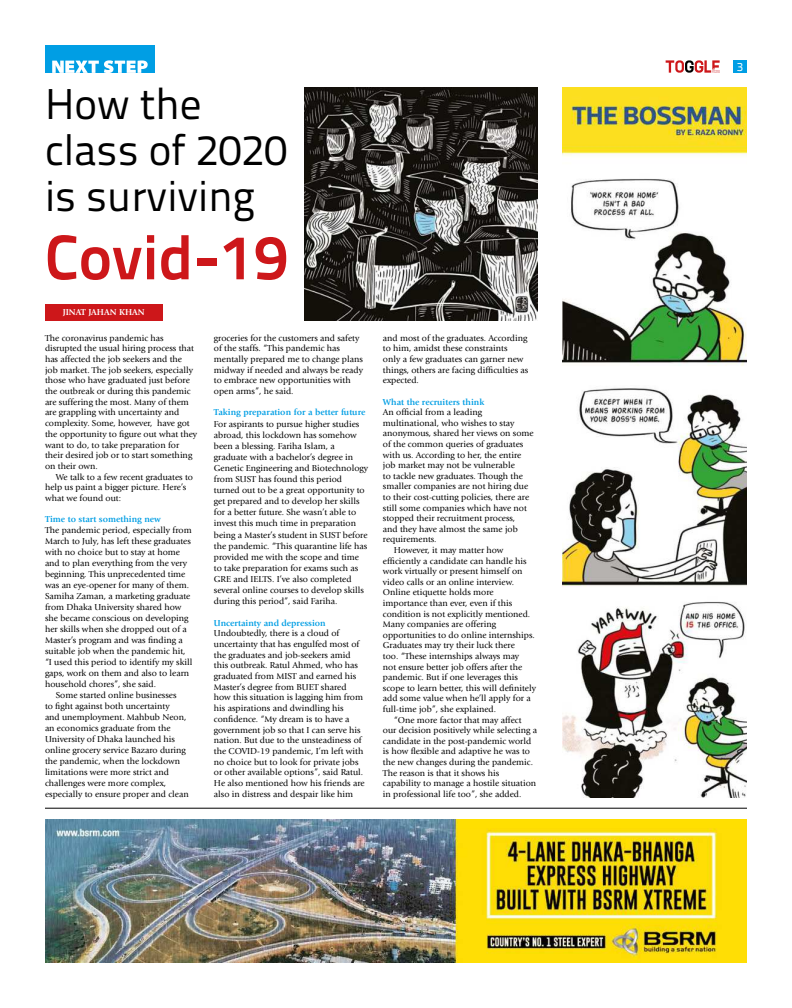
<style>
.page{position:relative;width:792px;height:1008px;background:#fff}
.page>*{position:absolute;margin:0;border:0;box-sizing:border-box;transform-origin:0 0}
.t1{font:700 63px "Titillium Text 22 L";color:#cd171a}
.t2{font:43px/46px "Titillium Text 22 L";color:#000}
.t3{font:12px "Titillium Text 22 L";color:#fff}
.t4{font:9px/10.7px "Giovanni Std";color:#000}
.t5{font:700 9px "Giovanni Std";color:#009ee4}
.t6{font:700 9px "Giovanni Std";color:#fff}
</style>
<div class="page">
<svg style="left:666px;top:60px;width:54px;height:13px"></svg>
<img style="left:45px;top:819px;width:702px;height:144px">
<div style="left:45px;top:45px;width:110px;height:28px;background:#009ee4"></div>
<div style="left:733px;top:60px;width:14px;height:13px;background:#009ee4"></div>
<svg style="left:52px;top:60px;width:96px;height:13px"></svg>
<hr style="left:45px;top:808px;width:702px;height:1px;background:#000">
<img style="left:563px;top:87px;width:184px;height:710px">
<img style="left:304px;top:87px;width:234px;height:233px">
<div style="left:45px;top:304px;width:118px;height:16px;background:#cd171a"></div>
<h2 class="t2" style="left:45px;top:86px;width:244px">How the class of 2020 is surviving</h2>
<h1 class="t1" style="left:45px;top:221px;width:244px">Covid-19</h1>
<p class="t6" style="left:63px;top:309px;width:83px">JINAT JAHAN KHAN</p>
<p class="t4" style="left:45px;top:333px;width:154px">The coronavirus pandemic has disrupted the usual hiring process that has affected the job seekers and the<br>job market. The job seekers, especially those who have graduated just before the outbreak or during this pandemic are suffering the most. Many of them are grappling with uncertainty and complexity. Some, however, have got the opportunity to figure out what they want to do, to take preparation for their desired job or to start something on their own.</p>
<p class="t4" style="left:45px;top:472px;width:150px;text-indent:11px">We talk to a few recent graduates to help us paint a bigger picture. Here’s what we found out:</p>
<p class="t5" style="left:45px;top:516px;width:117px">Time to start something new</p>
<p class="t4" style="left:45px;top:526px;width:148px">The pandemic period, especially from</p>
<p class="t4" style="left:45px;top:537px;width:147px">March to July, has left these graduates</p>
<p class="t4" style="left:45px;top:548px;width:137px">with no choice but to stay at home</p>
<p class="t4" style="left:45px;top:559px;width:144px">and to plan everything from the very</p>
<p class="t4" style="left:45px;top:570px;width:142px">beginning. This unprecedented time</p>
<p class="t4" style="left:45px;top:581px;width:146px">was an eye-opener for many of them.</p>
<p class="t4" style="left:45px;top:592px;width:147px">Samiha Zaman, a marketing graduate</p>
<p class="t4" style="left:45px;top:603px;width:138px">from Dhaka University shared how</p>
<p class="t4" style="left:45px;top:614px;width:145px">she became conscious on developing</p>
<p class="t4" style="left:45px;top:625px;width:143px">her skills when she dropped out of a</p>
<p class="t4" style="left:45px;top:636px;width:139px">Master’s program and was finding a</p>
<p class="t4" style="left:45px;top:647px;width:142px">suitable job when the pandemic hit,</p>
<p class="t4" style="left:45px;top:658px;width:149px">“I used this period to identify my skill</p>
<p class="t4" style="left:45px;top:669px;width:146px">gaps, work on them and also to learn</p>
<p class="t4" style="left:45px;top:680px;width:113px">household chores”, she said.</p>
<p class="t4" style="left:56px;top:691px;width:122px">Some started online businesses</p>
<p class="t4" style="left:45px;top:702px;width:126px">to fight against both uncertainty</p>
<p class="t4" style="left:45px;top:713px;width:143px">and unemployment. Mahbub Neon,</p>
<p class="t4" style="left:45px;top:724px;width:127px">an economics graduate from the</p>
<p class="t4" style="left:45px;top:735px;width:132px">University of Dhaka launched his</p>
<p class="t4" style="left:45px;top:746px;width:142px">online grocery service Bazaro during</p>
<p class="t4" style="left:45px;top:757px;width:137px">the pandemic, when the lockdown</p>
<p class="t4" style="left:45px;top:767px;width:126px">limitations were more strict and</p>
<p class="t4" style="left:45px;top:778px;width:123px">challenges were more complex,</p>
<p class="t4" style="left:45px;top:789px;width:145px">especially to ensure proper and clean</p>
<p class="t4" style="left:214px;top:333px;width:151px">groceries for the customers and safety of the staffs. “This pandemic has mentally prepared me to change plans midway if needed and always be ready to embrace new opportunities with open arms”, he said.</p>
<p class="t5" style="left:214px;top:409px;width:153px">Taking preparation for a better future</p>
<p class="t4" style="left:214px;top:419px;width:156px;line-height:11.1px">For aspirants to pursue higher studies abroad, this lockdown has somehow been a blessing. Fariha Islam, a graduate with a bachelor’s degree in Genetic Engineering and Biotechnology from SUST has found this period turned out to be a great opportunity to get prepared and to develop her skills for a better future. She wasn’t able to invest this much time in preparation being a Master’s student in SUST before the pandemic. “This quarantine life has provided me with the scope and time to take preparation for exams such as GRE and IELTS. I’ve also completed several online courses to develop skills during this period”, said Fariha.</p>
<p class="t5" style="left:214px;top:619px;width:113px">Uncertainty and depression</p>
<p class="t4" style="left:214px;top:629px;width:152px">Undoubtedly, there is a cloud of uncertainty that has engulfed most of the graduates and job-seekers amid this outbreak. Ratul Ahmed, who has graduated from MIST and earned his Master’s degree from BUET shared how this situation is lagging him from his aspirations and dwindling his confidence. “My dream is to have a government job so that I can serve his nation. But due to the unsteadiness of the COVID-19 pandemic, I’m left with no choice but to look for private jobs or other available options”, said Ratul.<br>He also mentioned how his friends are also in distress and despair like him</p>
<p class="t4" style="left:383px;top:333px;width:147px">and most of the graduates. According to him, amidst these constraints<br>only a few graduates can garner new things, others are facing difficulties as expected.</p>
<p class="t5" style="left:383px;top:398px;width:103px">What the recruiters think</p>
<p class="t4" style="left:383px;top:408px;width:101px">An official from a leading</p>
<p class="t4" style="left:383px;top:418px;width:133px">multinational, who wishes to stay</p>
<p class="t4" style="left:383px;top:429px;width:152px">anonymous, shared her views on some</p>
<p class="t4" style="left:383px;top:439px;width:142px">of the common queries of graduates</p>
<p class="t4" style="left:383px;top:450px;width:140px">with us. According to her, the entire</p>
<p class="t4" style="left:383px;top:461px;width:133px">job market may not be vulnerable</p>
<p class="t4" style="left:383px;top:471px;width:141px">to tackle new graduates. Though the</p>
<p class="t4" style="left:383px;top:482px;width:147px">smaller companies are not hiring due</p>
<p class="t4" style="left:383px;top:492px;width:148px">to their cost-cutting policies, there are</p>
<p class="t4" style="left:383px;top:503px;width:145px">still some companies which have not</p>
<p class="t4" style="left:383px;top:514px;width:134px">stopped their recruitment process,</p>
<p class="t4" style="left:383px;top:524px;width:136px">and they have almost the same job</p>
<p class="t4" style="left:383px;top:535px;width:55px">requirements.</p>
<p class="t4" style="left:394px;top:545px;width:111px">However, it may matter how</p>
<p class="t4" style="left:383px;top:556px;width:145px">efficiently a candidate can handle his</p>
<p class="t4" style="left:383px;top:567px;width:141px">work virtually or present himself on</p>
<p class="t4" style="left:383px;top:577px;width:133px">video calls or an online interview.</p>
<p class="t4" style="left:383px;top:588px;width:112px">Online etiquette holds more</p>
<p class="t4" style="left:383px;top:598px;width:131px">importance than ever, even if this</p>
<p class="t4" style="left:383px;top:609px;width:149px">condition is not explicitly mentioned.</p>
<p class="t4" style="left:383px;top:620px;width:115px">Many companies are offering</p>
<p class="t4" style="left:383px;top:630px;width:153px">opportunities to do online internships.</p>
<p class="t4" style="left:383px;top:641px;width:133px">Graduates may try their luck there</p>
<p class="t4" style="left:383px;top:651px;width:138px">too. “These internships always may</p>
<p class="t4" style="left:383px;top:662px;width:141px">not ensure better job offers after the</p>
<p class="t4" style="left:383px;top:673px;width:137px">pandemic. But if one leverages this</p>
<p class="t4" style="left:383px;top:683px;width:155px">scope to learn better, this will definitely</p>
<p class="t4" style="left:383px;top:694px;width:149px">add some value when he’ll apply for a</p>
<p class="t4" style="left:383px;top:704px;width:115px">full-time job”, she explained.</p>
<p class="t4" style="left:394px;top:715px;width:129px">“One more factor that may affect</p>
<p class="t4" style="left:383px;top:726px;width:156px">our decision positively while selecting a</p>
<p class="t4" style="left:383px;top:736px;width:150px">candidate in the post-pandemic world</p>
<p class="t4" style="left:383px;top:747px;width:149px">is how flexible and adaptive he was to</p>
<p class="t4" style="left:383px;top:757px;width:152px">the new changes during the pandemic.</p>
<p class="t4" style="left:383px;top:768px;width:118px">The reason is that it shows his</p>
<p class="t4" style="left:383px;top:779px;width:155px">capability to manage a hostile situation</p>
<p class="t4" style="left:383px;top:789px;width:140px">in professional life too”, she added.</p>
<h3 class="t3" style="left:737px;top:62px;width:8px">3</h3>
</div>
